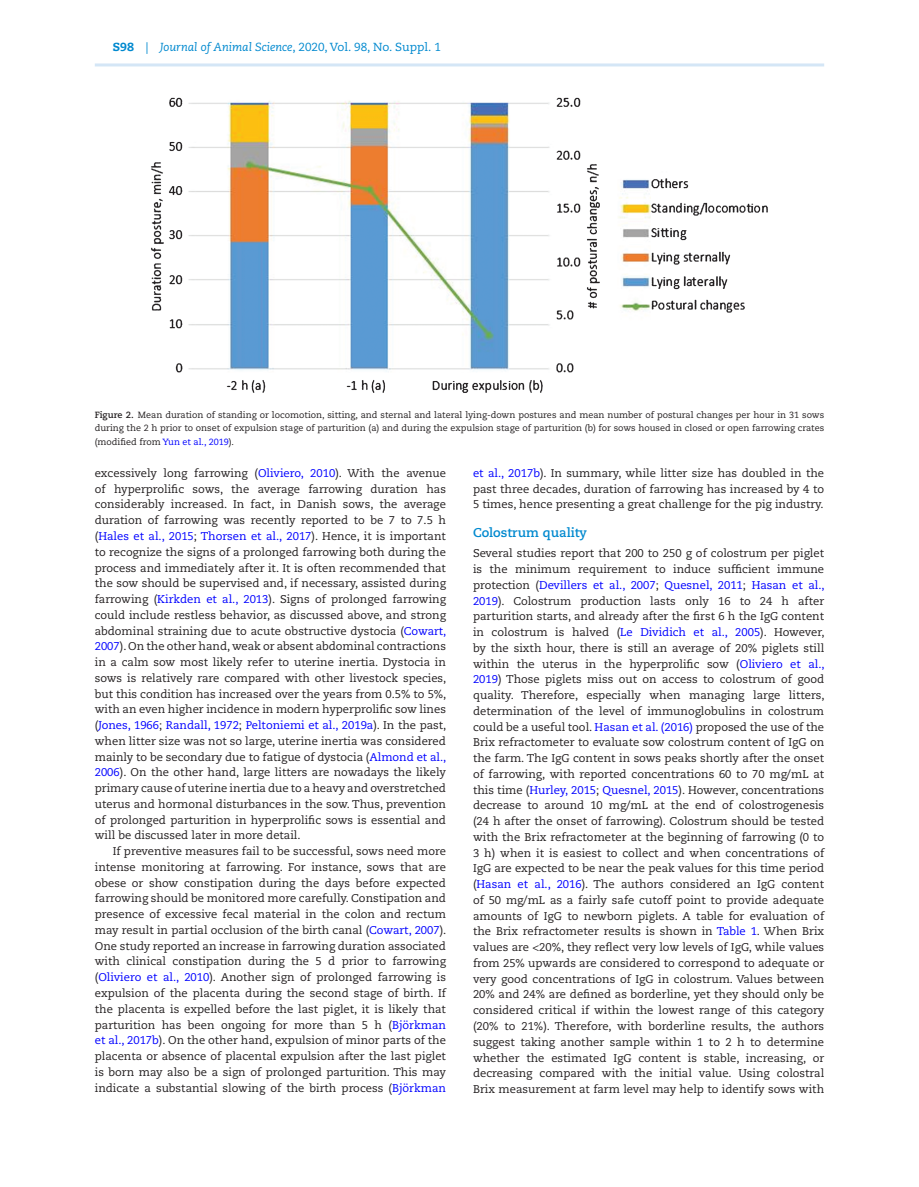
<style>
.page{position:relative;width:919px;height:1187px;background:#fff}
.page>*{position:absolute;margin:0;border:0;box-sizing:border-box;transform-origin:0 0}
.t1{font:700 12.75px "Caecilia LT Std";color:#0089cf}
.t2{font:11.7px "Caecilia LT Std";color:#0089cf}
.t3{font:11.25px/15.8px "Caecilia LT Std";color:#231f20;text-align:justify}
.t4{font:9px/13.5px "Caecilia LT Std";color:#231f20;text-align:justify}
.s1{font-weight:800}
.s2{font-style:italic}
.s3{font-weight:700}
.s4{color:#00f}
</style>
<div class="page">
<hr style="left:95px;top:63px;width:729px;height:3px;background:#d4e6f6">
<img style="left:151px;top:98px;width:617px;height:295px">
<p class="t2" style="left:113px;top:41px;width:329px"><span class="s1">S98</span> | <span class="s2">Journal of Animal Science</span>, 2020, Vol. 98, No. Suppl. 1</p>
<p class="t4" style="left:95px;top:408px;width:731px"><span class="s3">Figure 2.</span> Mean duration of standing or locomotion, sitting, and sternal and lateral lying-down postures and mean number of postural changes per hour in 31 sows during the 2 h prior to onset of expulsion stage of parturition (a) and during the expulsion stage of parturition (b) for sows housed in closed or open farrowing crates (modified from <span class="s4">Yun et al., 2019</span>).</p>
<p class="t3" style="left:95px;top:465px;width:353px">excessively long farrowing (<span class="s4">Oliviero, 2010</span>). With the avenue of hyperprolific sows, the average farrowing duration has considerably increased. In fact, in Danish sows, the average duration of farrowing was recently reported to be 7 to 7.5 h (<span class="s4">Hales et al., 2015</span>; <span class="s4">Thorsen et al., 2017</span>). Hence, it is important to recognize the signs of a prolonged farrowing both during the process and immediately after it. It is often recommended that the sow should be supervised and, if necessary, assisted during farrowing (<span class="s4">Kirkden et al., 2013</span>). Signs of prolonged farrowing could include restless behavior, as discussed above, and strong abdominal straining due to acute obstructive dystocia (<span class="s4">Cowart, 2007</span>). On the other hand, weak or absent abdominal contractions in a calm sow most likely refer to uterine inertia. Dystocia in sows is relatively rare compared with other livestock species, but this condition has increased over the years from 0.5% to 5%, with an even higher incidence in modern hyperprolific sow lines (<span class="s4">Jones, 1966</span>; <span class="s4">Randall, 1972</span>; <span class="s4">Peltoniemi et al., 2019a</span>). In the past, when litter size was not so large, uterine inertia was considered mainly to be secondary due to fatigue of dystocia (<span class="s4">Almond et al., 2006</span>). On the other hand, large litters are nowadays the likely primary cause of uterine inertia due to a heavy and overstretched uterus and hormonal disturbances in the sow. Thus, prevention of prolonged parturition in hyperprolific sows is essential and will be discussed later in more detail.</p>
<p class="t3" style="left:95px;top:843px;width:353px;text-indent:18px">If preventive measures fail to be successful, sows need more intense monitoring at farrowing. For instance, sows that are obese or show constipation during the days before expected farrowing should be monitored more carefully. Constipation and presence of excessive fecal material in the colon and rectum may result in partial occlusion of the birth canal (<span class="s4">Cowart, 2007</span>).<br>One study reported an increase in farrowing duration associated with clinical constipation during the 5 d prior to farrowing (<span class="s4">Oliviero et al., 2010</span>). Another sign of prolonged farrowing is expulsion of the placenta during the second stage of birth. If the placenta is expelled before the last piglet, it is likely that parturition has been ongoing for more than 5 h (<span class="s4">Björkman et al., 2017b</span>). On the other hand, expulsion of minor parts of the placenta or absence of placental expulsion after the last piglet is born may also be a sign of prolonged parturition. This may indicate a substantial slowing of the birth process (<span class="s4">Björkman</span></p>
<p class="t3" style="left:473px;top:465px;width:352px"><span class="s4">et al., 2017b</span>). In summary, while litter size has doubled in the past three decades, duration of farrowing has increased by 4 to 5 times, hence presenting a great challenge for the pig industry.</p>
<p class="t1" style="left:473px;top:525px;width:116px">Colostrum quality</p>
<p class="t3" style="left:473px;top:545px;width:353px">Several studies report that 200 to 250 g of colostrum per piglet is the minimum requirement to induce sufficient immune protection (<span class="s4">Devillers et al., 2007</span>; <span class="s4">Quesnel, 2011</span>; <span class="s4">Hasan et al., 2019</span>). Colostrum production lasts only 16 to 24 h after parturition starts, and already after the first 6 h the IgG content in colostrum is halved (<span class="s4">Le Dividich et al., 2005</span>). However, by the sixth hour, there is still an average of 20% piglets still within the uterus in the hyperprolific sow (<span class="s4">Oliviero et al., 2019</span>) Those piglets miss out on access to colostrum of good quality. Therefore, especially when managing large litters, determination of the level of immunoglobulins in colostrum could be a useful tool. <span class="s4">Hasan et al. (2016)</span> proposed the use of the Brix refractometer to evaluate sow colostrum content of IgG on the farm. The IgG content in sows peaks shortly after the onset of farrowing, with reported concentrations 60 to 70 mg/mL at this time (<span class="s4">Hurley, 2015</span>; <span class="s4">Quesnel, 2015</span>). However, concentrations decrease to around 10 mg/mL at the end of colostrogenesis (24 h after the onset of farrowing). Colostrum should be tested with the Brix refractometer at the beginning of farrowing (0 to 3 h) when it is easiest to collect and when concentrations of IgG are expected to be near the peak values for this time period (<span class="s4">Hasan et al., 2016</span>). The authors considered an IgG content of 50 mg/mL as a fairly safe cutoff point to provide adequate amounts of IgG to newborn piglets. A table for evaluation of the Brix refractometer results is shown in <span class="s4">Table 1</span>. When Brix values are &lt;20%, they reflect very low levels of IgG, while values from 25% upwards are considered to correspond to adequate or very good concentrations of IgG in colostrum. Values between 20% and 24% are defined as borderline, yet they should only be considered critical if within the lowest range of this category (20% to 21%). Therefore, with borderline results, the authors suggest taking another sample within 1 to 2 h to determine whether the estimated IgG content is stable, increasing, or decreasing compared with the initial value. Using colostral Brix measurement at farm level may help to identify sows with</p>
</div>
